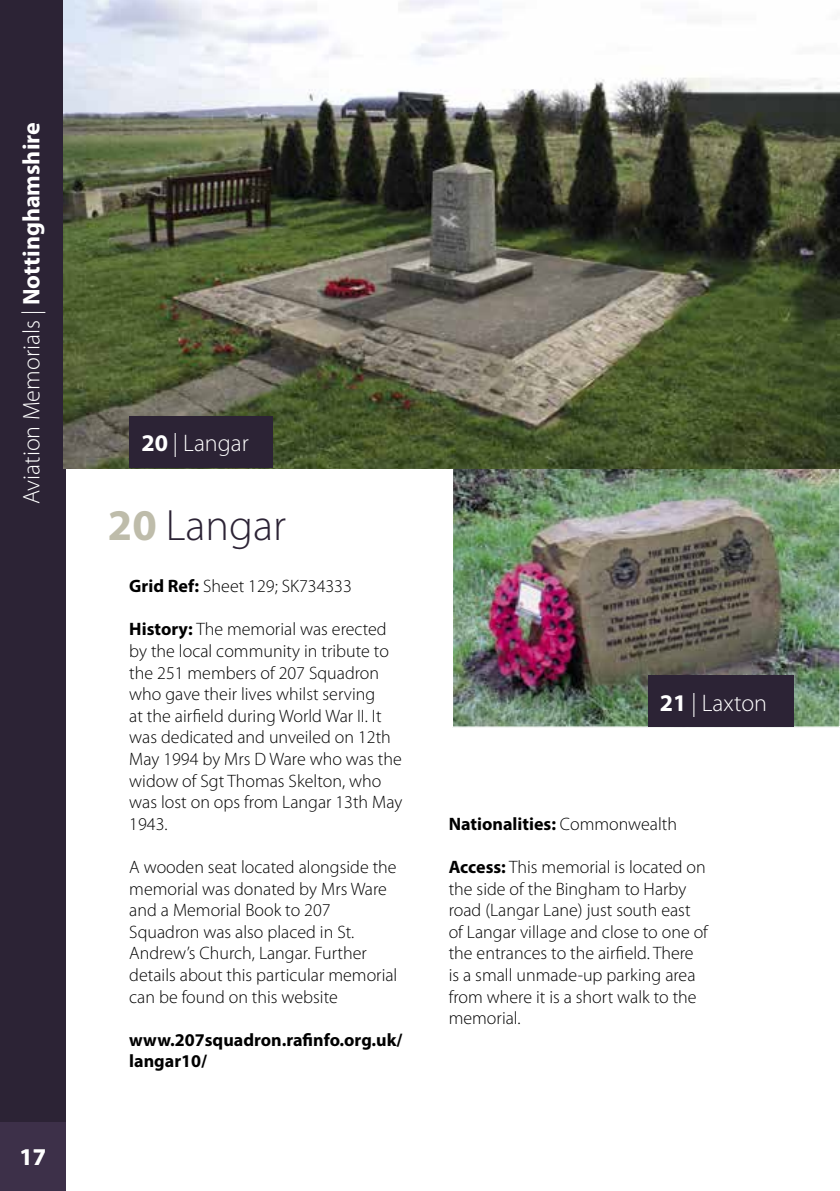
<style>
.page{position:relative;width:840px;height:1191px;background:#fff}
.page>*{position:absolute;margin:0;border:0;box-sizing:border-box;transform-origin:0 0}
.t1{font:300 44px "Myriad Pro";color:#2c2335}
.t2{font:300 24px "Myriad Pro";color:#fff}
.t3{font:700 24px "Myriad Pro";color:#fff}
.t4{font:300 18px/21.6px "Myriad Pro";color:#000}
.t5{font:700 18px/21.6px "Myriad Pro";color:#000}
.s1{font-weight:700}
.s2{font-weight:700;color:#bebcaa}
.s3{font-weight:300}
</style>
<div class="page">
<div style="left:0;top:0;width:65px;height:1191px;background:#2c2335"></div>
<div style="left:0;top:1123px;width:69px;height:68px;background:#3d3049"></div>
<img style="left:453px;top:469px;width:384px;height:257px">
<img style="left:64px;top:0;width:774px;height:469px">
<div style="left:130px;top:416px;width:143px;height:51px;background:#2c2335"></div>
<div style="left:648px;top:675px;width:145px;height:52px;background:#2c2335"></div>
<h2 class="t2" style="left:17px;top:504px;width:383px;rotate:-90deg">Aviation Memorials | <span class="s1">Nottinghamshire</span></h2>
<h2 class="t3" style="left:20px;top:1140px;width:28px">17</h2>
<h2 class="t2" style="left:141px;top:429px;width:109px"><span class="s1">20</span> | Langar</h2>
<h1 class="t1" style="left:108px;top:499px;width:179px"><span class="s2">20</span> Langar</h1>
<p class="t4" style="left:129px;top:575px;width:224px"><span class="s1">Grid Ref:</span> Sheet 129; SK734333</p>
<p class="t4" style="left:129px;top:618px;width:274px"><span class="s1">History:</span> The memorial was erected by the local community in tribute to the 251 members of 207 Squadron who gave their lives whilst serving<br>at the airfield during World War II. It was dedicated and unveiled on 12th<br>May 1994 by Mrs D Ware who was the widow of Sgt Thomas Skelton, who was lost on ops from Langar 13th May<br>1943.</p>
<p class="t4" style="left:129px;top:856px;width:269px">A wooden seat located alongside the memorial was donated by Mrs Ware and a Memorial Book to 207<br>Squadron was also placed in St.<br>Andrew’s Church, Langar. Further details about this particular memorial can be found on this website</p>
<p class="t5" style="left:129px;top:1028px;width:274px">www.207squadron.rafinfo.org.uk/ langar10/</p>
<h2 class="t2" style="left:659px;top:688px;width:108px"><span class="s1">21</span> | Laxton</h2>
<p class="t5" style="left:448px;top:812px;width:230px">Nationalities: <span class="s3">Commonwealth</span></p>
<p class="t4" style="left:448px;top:856px;width:261px"><span class="s1">Access:</span> This memorial is located on the side of the Bingham to Harby road (Langar Lane) just south east of Langar village and close to one of the entrances to the airfield. There is a small unmade-up parking area from where it is a short walk to the memorial.</p>
</div>
